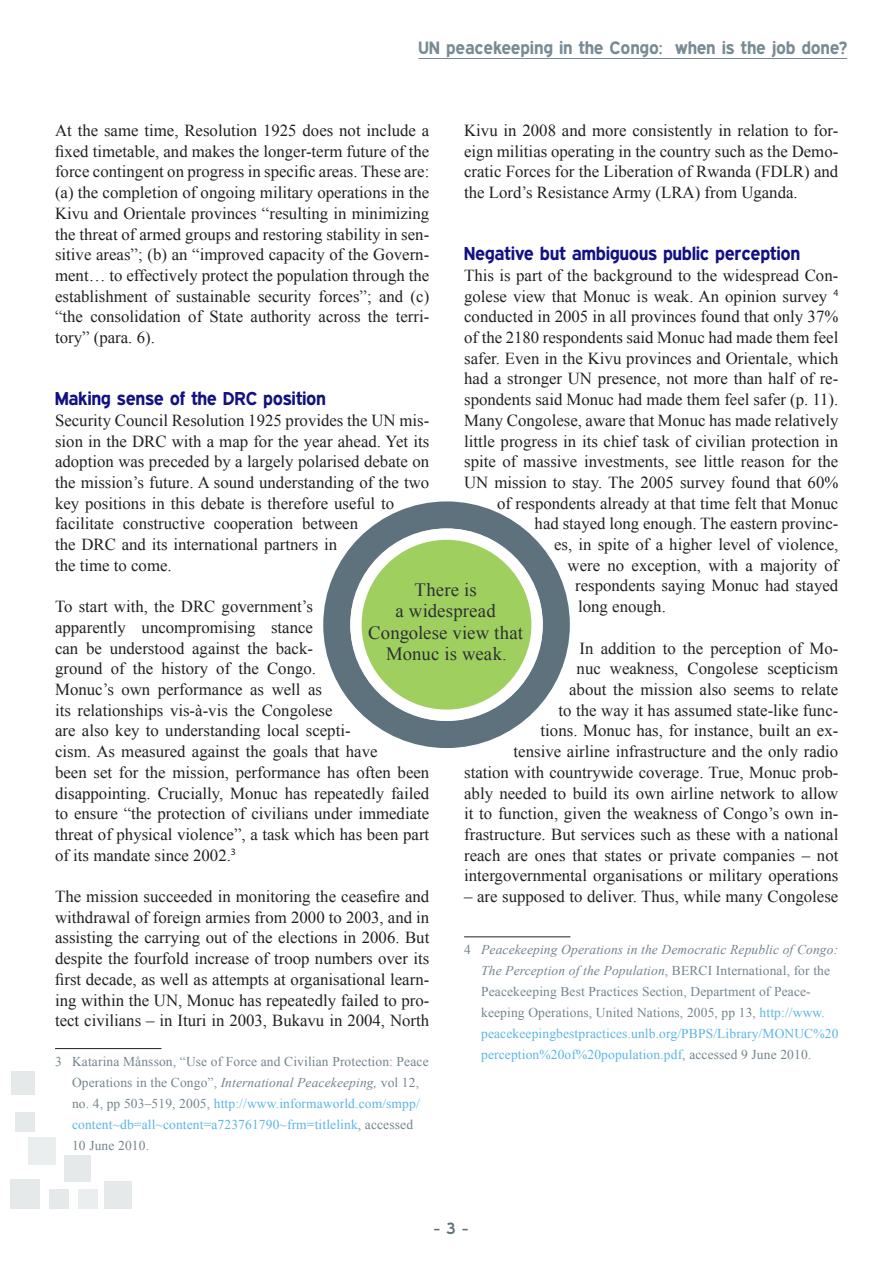
<style>
.page{position:relative;width:893px;height:1263px;background:#fff}
.page>*{position:absolute;margin:0;border:0;box-sizing:border-box;transform-origin:0 0}
.t1{font:700 18.75px "Expressway Rg";letter-spacing:.01em;color:#121083}
.t2{font:18.75px/21.5px "Times New Roman";letter-spacing:.005em;color:#02040a;text-align:center}
.t3{font:700 18px "Expressway Rg";letter-spacing:.02em;color:#778b94}
.t4{font:16.8px/20.7px "Times New Roman";color:#231f20;text-align:justify}
.t5{font:16.5px "Expressway Sb";color:#5d727c}
.t6{font:13.5px/21px "Times New Roman";letter-spacing:.01em;color:#74858d}
.s1{font-style:italic}
.s2{color:#5bb5e6}
.s3{font-size:16.65px}
</style>
<div class="page">
<hr style="left:418px;top:58px;width:429px;height:1px;background:#778b94">
<hr style="left:55px;top:1048px;width:106px;height:1px;background:#231f20">
<hr style="left:464px;top:936px;width:106px;height:1px;background:#231f20">
<svg style="left:337px;top:515px;width:219px;height:219px;fill:#5d727c"></svg>
<div style="left:323px;top:501px;width:247px;height:247px;border:27px solid #5d727c;border-radius:50%"></div>
<svg style="left:356px;top:534px;width:181px;height:181px;background:#a7d36c"></svg>
<div style="left:350px;top:528px;width:193px;height:193px;border:11px solid #fff;border-radius:50%"></div>
<div style="left:11px;top:1071px;width:24px;height:24px;background:#e6e9ea"></div>
<div style="left:15px;top:1112px;width:20px;height:19px;background:#e6e9ea"></div>
<div style="left:64px;top:1155px;width:27px;height:27px;background:#e6e9ea"></div>
<div style="left:105px;top:1182px;width:27px;height:27px;background:#e6e9ea"></div>
<div style="left:28px;top:1137px;width:28px;height:28px;background:#ebeeef"></div>
<div style="left:10px;top:1179px;width:30px;height:30px;background:#e6e9ea"></div>
<div style="left:50px;top:1189px;width:19px;height:20px;background:#e6e9ea"></div>
<div style="left:78px;top:1189px;width:20px;height:20px;background:#ebeeef"></div>
<p class="t3" style="left:418px;top:37px;width:430px">UN peacekeeping in the Congo: when is the job done?</p>
<p class="t4" style="left:55px;top:120px;width:376px">At the same time, Resolution 1925 does not include a fixed timetable, and makes the longer-term future of the force contingent on progress in specific areas. These are: (a) the completion of ongoing military operations in the Kivu and Orientale provinces “resulting in minimizing the threat of armed groups and restoring stability in sen&shy;sitive areas”; (b) an “improved capacity of the Govern&shy;ment… to effectively protect the population through the establishment of sustainable security forces”; and (c) “the consolidation of State authority across the terri&shy;tory” (para. 6).</p>
<p class="t4" style="left:464px;top:120px;width:376px">Kivu in 2008 and more consistently in relation to for&shy;eign militias operating in the country such as the Demo&shy;cratic Forces for the Liberation of Rwanda (FDLR) and the Lord’s Resistance Army (LRA) from Uganda.</p>
<p class="t1" style="left:464px;top:243px;width:337px">Negative but ambiguous public perception</p>
<p class="t4" style="left:464px;top:265px;width:376px">This is part of the background to the widespread Con-</p>
<p class="t4" style="left:464px;top:285px;width:376px">golese view that Monuc is weak. An opinion survey <sup>4</sup></p>
<p class="t4" style="left:464px;top:306px;width:376px">conducted in 2005 in all provinces found that only 37%</p>
<p class="t4" style="left:464px;top:327px;width:376px">of the 2180 respondents said Monuc had made them feel</p>
<p class="t4" style="left:464px;top:347px;width:376px">safer. Even in the Kivu provinces and Orientale, which</p>
<p class="t4" style="left:464px;top:368px;width:376px">had a stronger UN presence, not more than half of re-</p>
<p class="t4" style="left:464px;top:389px;width:376px">spondents said Monuc had made them feel safer (p. 11).</p>
<p class="t4" style="left:464px;top:410px;width:376px">Many Congolese, aware that Monuc has made relatively</p>
<p class="t4" style="left:464px;top:430px;width:376px">little progress in its chief task of civilian protection in</p>
<p class="t4" style="left:464px;top:451px;width:376px">spite of massive investments, see little reason for the</p>
<p class="t4" style="left:464px;top:472px;width:376px">UN mission to stay. The 2005 survey found that 60%</p>
<p class="t4" style="left:497px;top:492px;width:343px">of respondents already at that time felt that Monuc</p>
<p class="t4" style="left:535px;top:513px;width:305px">had stayed long enough. The eastern provinc-</p>
<p class="t4" style="left:554px;top:534px;width:286px">es, in spite of a higher level of violence,</p>
<p class="t4" style="left:568px;top:554px;width:272px">were no exception, with a majority of</p>
<p class="t4" style="left:575px;top:575px;width:265px">respondents saying Monuc had stayed</p>
<p class="t4" style="left:578px;top:596px;width:89px">long enough.</p>
<p class="t4" style="left:464px;top:637px;width:376px;text-align:right">In addition to the perception of Mo-<br>nuc weakness, Congolese scepticism<br>about the mission also seems to relate<br>to the way it has assumed state-like func-<br>tions. Monuc has, for instance, built an ex-<br>tensive airline infrastructure and the only radio<br>station with countrywide coverage. True, Monuc prob&shy;ably needed to build its own airline network to allow it to function, given the weakness of Congo’s own in&shy;frastructure. But services such as these with a national reach are ones that states or private companies – not intergovernmental organisations or military operations</p>
<p class="t4" style="left:464px;top:886px;width:376px">– are supposed to deliver. Thus, while many Congolese</p>
<p class="t6" style="left:481px;top:939px;width:359px;text-indent:-17px">4 <span class="s1">Peacekeeping Operations in the Democratic Republic of Congo:<br>The Perception of the Population</span>, BERCI International, for the Peacekeeping Best Practices Section, Department of Peace&shy;keeping Operations, United Nations, 2005, pp 13, <span class="s2">http://www. peacekeepingbestpractices.unlb.org/PBPS/Library/MONUC%20 perception%20of%20population.pdf</span>, accessed 9 June 2010.</p>
<p class="t1" style="left:55px;top:388px;width:272px">Making sense of the DRC position</p>
<p class="t4" style="left:55px;top:410px;width:376px;text-align:left">Security Council Resolution 1925 provides the UN mis&shy;sion in the DRC with a map for the year ahead. Yet its adoption was preceded by a largely polarised debate on the mission’s future. A sound understanding of the two key positions in this debate is therefore useful to facilitate constructive cooperation between<br>the DRC and its international partners in<br>the time to come.</p>
<p class="t4" style="left:55px;top:596px;width:376px;text-align:left">To start with, the DRC government’s<br>apparently uncompromising stance<br>can be understood against the back-<br>ground of the history of the Congo.<br>Monuc’s own performance as well as<br>its relationships vis-à-vis the Congolese<br>are also key to understanding local scepti-<br>cism. As measured against the goals that have<br>been set for the mission, performance has often been disappointing. Crucially, Monuc has repeatedly failed to ensure “the protection of civilians under immediate threat of physical violence”, a task which has been part of its mandate since 2002.<sup>3</sup></p>
<p class="t4" style="left:55px;top:886px;width:376px">The mission succeeded in monitoring the ceasefire and withdrawal of foreign armies from 2000 to 2003, and in assisting the carrying out of the elections in 2006. But despite the fourfold increase of troop numbers over its first decade, as well as attempts at organisational learn&shy;ing within the UN, Monuc has repeatedly failed to pro&shy;tect civilians – in Ituri in 2003, Bukavu in 2004, North</p>
<p class="t6" style="left:72px;top:1050px;width:358px;text-indent:-17px">3 Katarina Månsson, “Use of Force and Civilian Protection: Peace Operations in the Congo”, <span class="s1">International Peacekeeping,</span> vol 12, no. 4, pp 503–519, 2005, <span class="s2">http://www.informaworld.com/smpp/ content~db=all~content=a723761790~frm=titlelink</span>, accessed 10 June 2010.</p>
<p class="t2" style="left:368px;top:579px;width:156px">There is<br>a widespread<br>Congolese view that<br>Monuc is weak<span class="s3">.</span></p>
<p class="t5" style="left:433px;top:1219px;width:37px">- 3 -</p>
</div>
